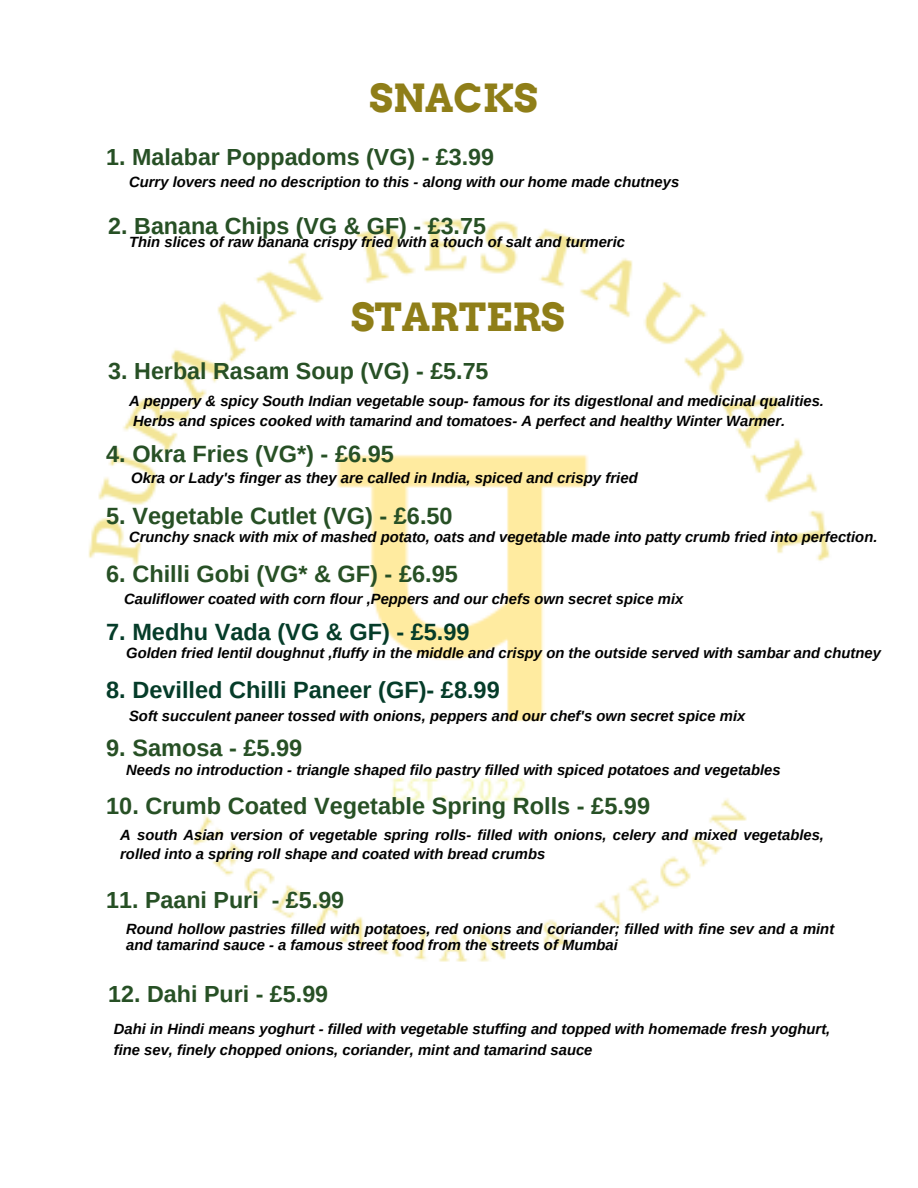
<style>
.page{position:relative;width:918px;height:1188px;background:#fff}
.page>*{position:absolute;margin:0;border:0;box-sizing:border-box;transform-origin:0 0}
.t1{font:700 38.85px "Arvo";color:#8f7e18}
.t2{font:700 38.7px "Arvo";color:#8f7e18}
.t3{font:700 23.55px "Arimo";color:#275025}
.t4{font:700 23.55px "Arimo";color:#053c29}
.t5{font:700 23.25px "Arimo";color:#275025}
.t6{font:italic 700 15px "Arimo";color:#000}
.t7{font:italic 700 14.85px/19.2px "Arimo";color:#000}
</style>
<div class="page">
<img style="left:88px;top:219px;width:742px;height:743px">
<h2 class="t2" style="left:370px;top:75px;width:170px">SNACKS</h2>
<p class="t5" style="left:106px;top:144px;width:389px">1. Malabar Poppadoms (VG) - £3.99</p>
<p class="t7" style="left:129px;top:172px;width:552px">Curry lovers need no description to this - along with our home made chutneys</p>
<p class="t5" style="left:108px;top:213px;width:379px">2. Banana Chips (VG &amp; GF) - £3.75</p>
<p class="t7" style="left:129px;top:232px;width:497px">Thin slices of raw banana crispy fried with a touch of salt and turmeric</p>
<p class="t1" style="left:351px;top:293px;width:215px">STARTERS</p>
<h2 class="t5" style="left:108px;top:358px;width:382px">3. Herbal Rasam Soup (VG) - £5.75</h2>
<h2 class="t7" style="left:129px;top:391px;width:696px">A peppery &amp; spicy South Indian vegetable soup- famous for its digestlonal and medicinal qualities.</h2>
<p class="t7" style="left:133px;top:412px;width:654px">Herbs and spices cooked with tamarind and tomatoes- A perfect and healthy Winter Warmer.</p>
<h1 class="t3" style="left:106px;top:441px;width:289px">4. Okra Fries (VG*) - £6.95</h1>
<h2 class="t6" style="left:131px;top:469px;width:508px">Okra or Lady's finger as they are called in India, spiced and crispy fried</h2>
<p class="t3" style="left:106px;top:502px;width:348px">5. Vegetable Cutlet (VG) - £6.50</p>
<p class="t3" style="left:106px;top:560px;width:353px">6. Chilli Gobi (VG* &amp; GF) - £6.95</p>
<p class="t4" style="left:106px;top:618px;width:365px">7. Medhu Vada (VG &amp; GF) - £5.99</p>
<p class="t4" style="left:106px;top:676px;width:395px">8. Devilled Chilli Paneer (GF)- £8.99</p>
<p class="t3" style="left:106px;top:734px;width:198px">9. Samosa - £5.99</p>
<p class="t7" style="left:129px;top:527px;width:750px">Crunchy snack with mix of mashed potato, oats and vegetable made into patty crumb fried into perfection.</p>
<p class="t7" style="left:124px;top:589px;width:561px">Cauliflower coated with corn flour ,Peppers and our chefs own secret spice mix</p>
<p class="t7" style="left:126px;top:643px;width:756px">Golden fried lentil doughnut ,fluffy in the middle and crispy on the outside served with sambar and chutney</p>
<p class="t7" style="left:129px;top:706px;width:618px">Soft succulent paneer tossed with onions, peppers and our chef's own secret spice mix</p>
<p class="t7" style="left:126px;top:760px;width:656px">Needs no introduction - triangle shaped filo pastry filled with spiced potatoes and vegetables</p>
<p class="t3" style="left:106px;top:792px;width:545px">10. Crumb Coated Vegetable Spring Rolls - £5.99</p>
<p class="t7" style="left:120px;top:825px;width:705px">A south Asian version of vegetable spring rolls- filled with onions, celery and mixed vegetables, rolled into a spring roll shape and coated with bread crumbs</p>
<h2 class="t5" style="left:106px;top:887px;width:240px">11. Paani Puri - £5.99</h2>
<p class="t7" style="left:126px;top:921px;width:710px;line-height:15.8px">Round hollow pastries filled with potatoes, red onions and coriander; filled with fine sev and a mint and tamarind sauce - a famous street food from the streets of Mumbai</p>
<h1 class="t5" style="left:108px;top:981px;width:221px">12. Dahi Puri - £5.99</h1>
<p class="t7" style="left:114px;top:1019px;width:718px;line-height:20.2px">Dahi in Hindi means yoghurt - filled with vegetable stuffing and topped with homemade fresh yoghurt, fine sev, finely chopped onions, coriander, mint and tamarind sauce</p>
</div>
